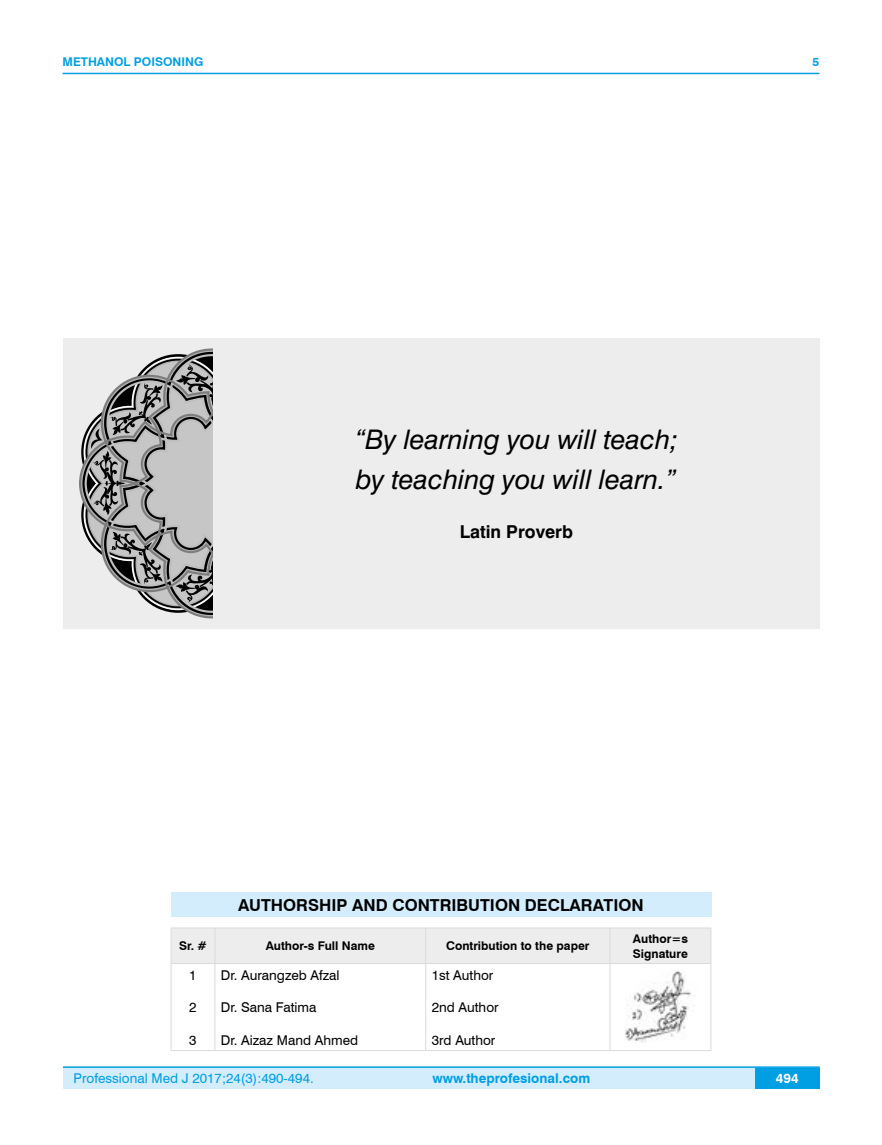
<style>
.page{position:relative;width:882px;height:1145px;background:#fff}
.page>*{position:absolute;margin:0;border:0;box-sizing:border-box;transform-origin:0 0}
.t1{font:italic 27px/40.5px "Swiss 721 BT";color:#000}
.t2{font:700 17.7px "Swiss 721 BT";color:#000}
.t3{font:700 16.5px "Swiss 721 BT";color:#000}
.t4{font:13.5px "Swiss 721 BT";color:#000}
.t5{font:13.5px "Swiss 721 BT";color:#009fe3}
.t6{font:700 13.5px "Swiss 721 BT";color:#009fe3}
.t7{font:700 13.5px "Swiss 721 BT";color:#fff}
.t8{font:700 12px/14.4px "Swiss 721 BT";color:#000}
.t9{font:700 12px "Swiss 721 BT";color:#009fe3}
</style>
<div class="page">
<div style="left:63px;top:1067px;width:756px;height:21px;background:#d4edfc"></div>
<hr style="left:63px;top:1066px;width:756px;height:2px;background:#009fe3">
<div style="left:754px;top:1068px;width:65px;height:20px;background:#009fe3"></div>
<hr style="left:63px;top:73px;width:756px;height:1px;background:#009fe3">
<div style="left:171px;top:892px;width:540px;height:25px;background:#d4edfc"></div>
<div style="left:172px;top:928px;width:538px;height:35px;background:#ededed"></div>
<hr style="left:171px;top:927px;width:44px;height:1px;background:#dadada">
<hr style="left:171px;top:928px;width:1px;height:35px;background:#dadada">
<hr style="left:215px;top:927px;width:210px;height:1px;background:#dadada">
<hr style="left:214px;top:928px;width:1px;height:35px;background:#dadada">
<hr style="left:425px;top:927px;width:184px;height:1px;background:#dadada">
<hr style="left:425px;top:928px;width:1px;height:35px;background:#dadada">
<hr style="left:609px;top:927px;width:102px;height:1px;background:#dadada">
<hr style="left:609px;top:928px;width:1px;height:35px;background:#dadada">
<hr style="left:710px;top:928px;width:1px;height:35px;background:#dadada">
<hr style="left:171px;top:963px;width:44px;height:1px;background:#dadada">
<hr style="left:171px;top:964px;width:1px;height:86px;background:#dadada">
<hr style="left:215px;top:963px;width:210px;height:1px;background:#dadada">
<hr style="left:214px;top:964px;width:1px;height:86px;background:#dadada">
<hr style="left:425px;top:963px;width:184px;height:1px;background:#dadada">
<hr style="left:425px;top:964px;width:1px;height:86px;background:#dadada">
<hr style="left:609px;top:963px;width:102px;height:1px;background:#dadada">
<hr style="left:609px;top:964px;width:1px;height:86px;background:#dadada">
<hr style="left:710px;top:964px;width:1px;height:86px;background:#dadada">
<hr style="left:171px;top:1050px;width:44px;height:1px;background:#dadada">
<hr style="left:215px;top:1050px;width:210px;height:1px;background:#dadada">
<hr style="left:425px;top:1050px;width:184px;height:1px;background:#dadada">
<hr style="left:609px;top:1050px;width:102px;height:1px;background:#dadada">
<img style="left:625px;top:971px;width:66px;height:71px">
<div style="left:63px;top:338px;width:756px;height:291px;background:#ededed"></div>
<svg style="left:79px;top:348px;width:134px;height:271px"></svg>
<svg style="left:176px;top:364px;width:37px;height:42px;background:#7e7e7e"></svg>
<svg style="left:110px;top:532px;width:52px;height:52px;background:#767676"></svg>
<svg style="left:175px;top:560px;width:38px;height:42px;background:#7f7f7f"></svg>
<svg style="left:89px;top:383px;width:73px;height:132px;background:#8e8e8e"></svg>
<p class="t9" style="left:63px;top:53px;width:142px">METHANOL POISONING</p>
<p class="t9" style="left:812px;top:53px;width:8px">5</p>
<h1 class="t1" style="left:354px;top:418px;width:325px">“By learning you will teach; by teaching you will learn.”</h1>
<h2 class="t2" style="left:459px;top:519px;width:115px">Latin Proverb</h2>
<p class="t3" style="left:238px;top:893px;width:406px">AUTHORSHIP AND CONTRIBUTION DECLARATION</p>
<p class="t8" style="left:179px;top:938px;width:29px">Sr. #</p>
<p class="t8" style="left:265px;top:938px;width:111px">Author-s Full Name</p>
<p class="t8" style="left:446px;top:938px;width:145px">Contribution to the paper</p>
<p class="t8" style="left:632px;top:931px;width:56px">Author=s<br>Signature</p>
<p class="t4" style="left:189px;top:965px;width:9px">1</p>
<p class="t4" style="left:189px;top:998px;width:9px">2</p>
<p class="t4" style="left:189px;top:1030px;width:9px">3</p>
<p class="t4" style="left:221px;top:965px;width:120px">Dr. Aurangzeb Afzal</p>
<p class="t4" style="left:221px;top:998px;width:97px">Dr. Sana Fatima</p>
<p class="t4" style="left:221px;top:1030px;width:139px">Dr. Aizaz Mand Ahmed</p>
<p class="t4" style="left:431px;top:965px;width:63px">1st Author</p>
<p class="t4" style="left:431px;top:998px;width:68px">2nd Author</p>
<p class="t4" style="left:431px;top:1030px;width:65px">3rd Author</p>
<p class="t5" style="left:74px;top:1069px;width:241px">Professional Med J 2017;24(3):490-494.</p>
<p class="t6" style="left:432px;top:1069px;width:159px">www.theprofesional.com</p>
<p class="t7" style="left:775px;top:1069px;width:24px">494</p>
</div>
